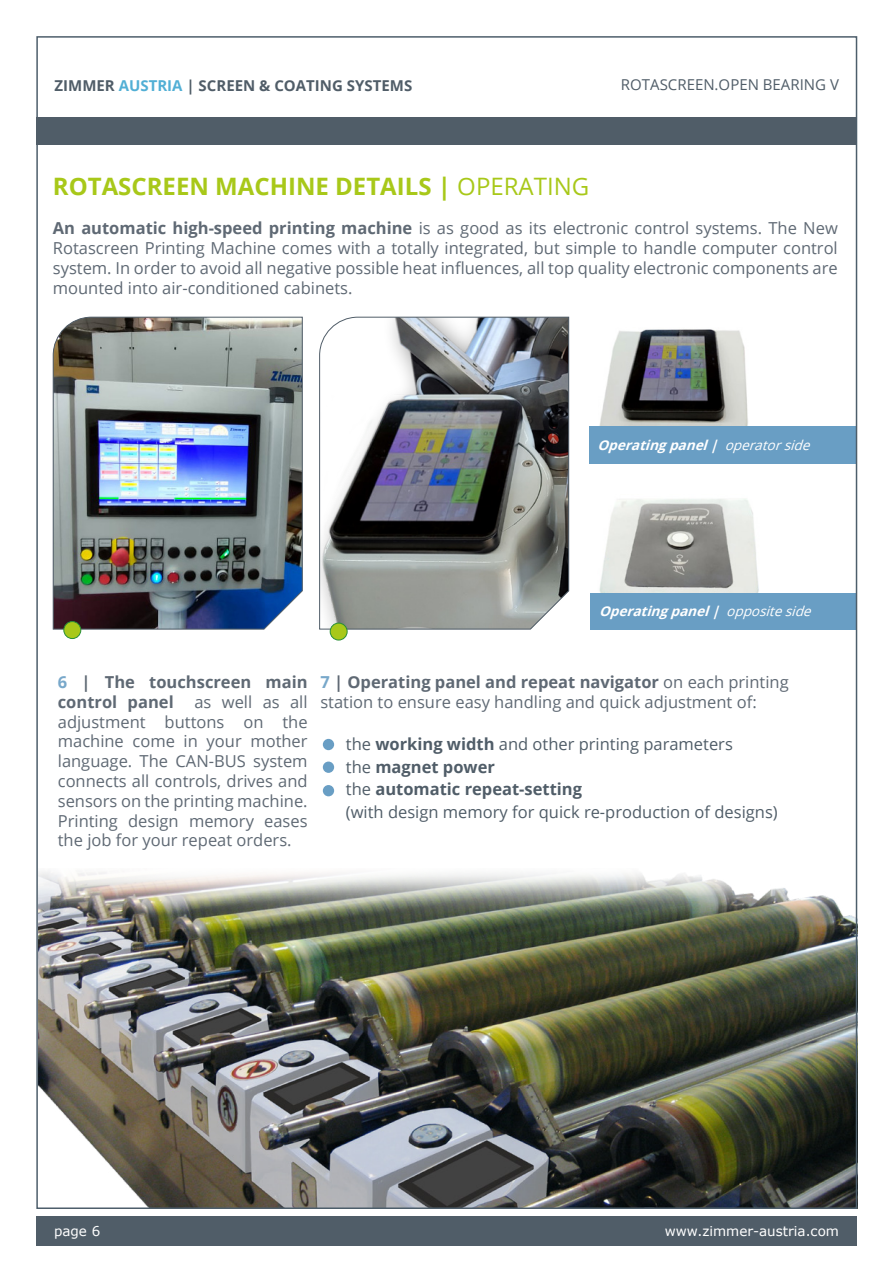
<style>
.page{position:relative;width:893px;height:1263px;background:#fff}
.page>*{position:absolute;margin:0;border:0;box-sizing:border-box;transform-origin:0 0}
.t1{font:700 24px "Open Sans";color:#a8c819}
.t2{font:16.5px/19.8px "Open Sans";color:#5f6974;text-align:justify}
.t3{font:16.5px/22.5px "Open Sans";color:#505d68}
.t4{font:700 16.5px/19.8px "Open Sans";color:#5f6974}
.t5{font:700 15px "Open Sans";color:#505d68}
.t6{font:15px "Open Sans";color:#505d68}
.t7{font:italic 700 13.5px "Open Sans";color:#fff}
.t8{font:13.5px "Verdana";color:#fff}
.s1{color:#51afd5}
.s2{font-weight:400}
.s3{font-weight:700}
.s4{color:#78a8ca}
.s5{font-weight:700;color:#78a8ca}
</style>
<div class="page">
<img style="left:39px;top:871px;width:815px;height:335px">
<img style="left:599px;top:329px;width:149px;height:97px">
<img style="left:599px;top:499px;width:160px;height:94px">
<div style="left:589px;top:426px;width:266px;height:37px;background:#699ec4"></div>
<div style="left:591px;top:593px;width:266px;height:36px;background:#699ec4"></div>
<img style="left:52px;top:316px;width:251px;height:314px">
<img style="left:319px;top:316px;width:250px;height:314px">
<div style="left:64px;top:622px;width:17px;height:16px;background:#a8c819;border-radius:50%"></div>
<div style="left:63px;top:621px;width:18px;height:18px;border:1px solid #278f37;border-radius:50%"></div>
<div style="left:330px;top:623px;width:17px;height:17px;background:#a8c819;border-radius:50%"></div>
<div style="left:330px;top:623px;width:17px;height:17px;border:1px solid #278f37;border-radius:50%"></div>
<div style="left:36px;top:1216px;width:821px;height:30px;background:#505d68"></div>
<div style="left:36px;top:117px;width:820px;height:28px;background:#505d68"></div>
<div style="left:323px;top:739px;width:11px;height:11px;background:#699ec4;border-radius:50%"></div>
<div style="left:323px;top:761px;width:11px;height:12px;background:#699ec4;border-radius:50%"></div>
<div style="left:323px;top:785px;width:11px;height:11px;background:#699ec4;border-radius:50%"></div>
<p class="t5" style="left:55px;top:75px;width:359px">ZIMMER <span class="s1">AUSTRIA</span> | SCREEN &amp; COATING SYSTEMS</p>
<p class="t6" style="left:621px;top:75px;width:220px">ROTASCREEN.OPEN BEARING V</p>
<h1 class="t1" style="left:53px;top:169px;width:538px">ROTASCREEN MACHINE DETAILS | <span class="s2">OPERATING</span></h1>
<p class="t2" style="left:53px;top:218px;width:786px"><span class="s3">An automatic high-speed printing machine</span> is as good as its electronic control systems. The New Rotascreen Printing Machine comes with a totally integrated, but simple to handle computer control system. In order to avoid all negative possible heat influences, all top quality electronic components are mounted into air-conditioned cabinets.</p>
<p class="t7" style="left:598px;top:435px;width:219px">Operatingpanel| <span class="s2">operatorside</span></p>
<p class="t7" style="left:599px;top:602px;width:218px">Operatingpanel| <span class="s2">oppositeside</span></p>
<p class="t4" style="left:58px;top:672px;width:251px"><span class="s4">6</span> | The touchscreen main control panel</p>
<p class="t2" style="left:58px;top:691px;width:251px;text-indent:137px">as well as all adjustment buttons on the machine come in your mother language. The CAN-BUS system connects all controls, drives and sensors on the printing machine.<br>Printing design memory eases the job for your repeat orders.</p>
<p class="t2" style="left:320px;top:672px;width:470px"><span class="s5">7</span> <span class="s3">| Operating panel and repeat navigator</span> on each printing station to ensure easy handling and quick adjustment of:</p>
<p class="t3" style="left:346px;top:732px;width:433px">the <span class="s3">working width</span> and other printing parameters<br>the <span class="s3">magnet power<br></span>the <span class="s3">automatic repeat-setting<br></span>(with design memory for quick re-production of designs)</p>
<p class="t8" style="left:54px;top:1222px;width:48px">page 6</p>
<p class="t8" style="left:665px;top:1222px;width:176px">www.zimmer-austria.com</p>
</div>
